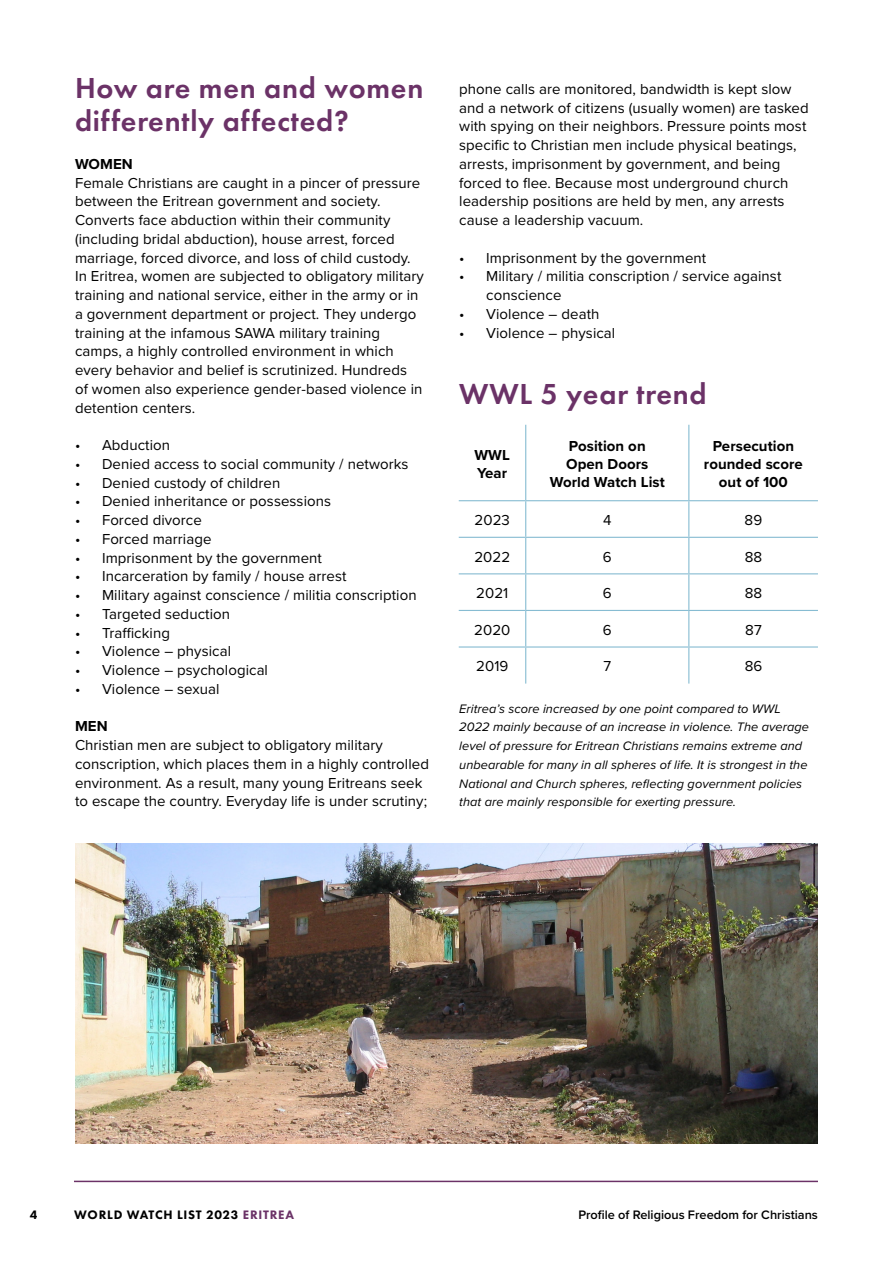
<style>
.page{position:relative;width:893px;height:1263px;background:#fff}
.page>*{position:absolute;margin:0;border:0;box-sizing:border-box;transform-origin:0 0}
.t1{font:600 30px/33px "Futura PT";letter-spacing:.025em;color:#6b3267}
.t2{font:15px/18.8px "Proxima Nova";letter-spacing:.005em;color:#000}
.t3{font:700 15px/18px "Proxima Nova";letter-spacing:.005em;color:#000;text-align:center}
.t4{font:italic 12.75px/18.8px "Proxima Nova";letter-spacing:.005em;color:#000}
.t5{font:600 12.75px "Proxima Nova";color:#000}
.t6{font:800 12.75px "Futura PT";letter-spacing:.06em;color:#000}
.s1{color:#6b3267}
</style>
<div class="page">
<hr style="left:74px;top:1181px;width:744px;height:1px;background:#6b3267">
<img style="left:75px;top:844px;width:743px;height:300px">
<hr style="left:525px;top:425px;width:1px;height:75px;background:#87bcd2">
<hr style="left:688px;top:425px;width:1px;height:75px;background:#87bcd2">
<hr style="left:459px;top:500px;width:67px;height:1px;background:#87bcd2">
<hr style="left:526px;top:500px;width:163px;height:1px;background:#87bcd2">
<hr style="left:525px;top:501px;width:1px;height:36px;background:#87bcd2">
<hr style="left:689px;top:500px;width:129px;height:1px;background:#87bcd2">
<hr style="left:688px;top:501px;width:1px;height:36px;background:#87bcd2">
<hr style="left:459px;top:537px;width:67px;height:1px;background:#87bcd2">
<hr style="left:526px;top:537px;width:163px;height:1px;background:#87bcd2">
<hr style="left:525px;top:538px;width:1px;height:35px;background:#87bcd2">
<hr style="left:689px;top:537px;width:129px;height:1px;background:#87bcd2">
<hr style="left:688px;top:538px;width:1px;height:35px;background:#87bcd2">
<hr style="left:459px;top:573px;width:67px;height:1px;background:#87bcd2">
<hr style="left:526px;top:573px;width:163px;height:1px;background:#87bcd2">
<hr style="left:525px;top:574px;width:1px;height:36px;background:#87bcd2">
<hr style="left:689px;top:573px;width:129px;height:1px;background:#87bcd2">
<hr style="left:688px;top:574px;width:1px;height:36px;background:#87bcd2">
<hr style="left:459px;top:610px;width:67px;height:1px;background:#87bcd2">
<hr style="left:526px;top:610px;width:163px;height:1px;background:#87bcd2">
<hr style="left:525px;top:611px;width:1px;height:35px;background:#87bcd2">
<hr style="left:689px;top:610px;width:129px;height:1px;background:#87bcd2">
<hr style="left:688px;top:611px;width:1px;height:35px;background:#87bcd2">
<hr style="left:459px;top:646px;width:67px;height:1px;background:#87bcd2">
<hr style="left:526px;top:646px;width:163px;height:1px;background:#87bcd2">
<hr style="left:525px;top:647px;width:1px;height:37px;background:#87bcd2">
<hr style="left:689px;top:646px;width:129px;height:1px;background:#87bcd2">
<hr style="left:688px;top:647px;width:1px;height:37px;background:#87bcd2">
<h1 class="t1" style="left:75px;top:71px;width:350px">How are men and women differently affected?</h1>
<p class="t3" style="left:75px;top:154px;width:59px">WOMEN</p>
<p class="t2" style="left:75px;top:172px;width:350px">Female Christians are caught in a pincer of pressure between the Eritrean government and society.<br>Converts face abduction within their community (including bridal abduction), house arrest, forced marriage, forced divorce, and loss of child custody.<br>In Eritrea, women are subjected to obligatory military training and national service, either in the army or in a government department or project. They undergo training at the infamous SAWA military training camps, a highly controlled environment in which every behavior and belief is scrutinized. Hundreds<br>of women also experience gender-based violence in detention centers.</p>
<p class="t2" style="left:75px;top:435px;width:97px">• Abduction</p>
<p class="t2" style="left:75px;top:454px;width:335px">• Denied access to social community / networks</p>
<p class="t2" style="left:75px;top:472px;width:207px">• Denied custody of children</p>
<p class="t2" style="left:75px;top:491px;width:258px">• Denied inheritance or possessions</p>
<p class="t2" style="left:75px;top:510px;width:128px">• Forced divorce</p>
<p class="t2" style="left:75px;top:529px;width:138px">• Forced marriage</p>
<p class="t2" style="left:75px;top:547px;width:249px">• Imprisonment by the government</p>
<p class="t2" style="left:75px;top:566px;width:273px">• Incarceration by family / house arrest</p>
<p class="t2" style="left:75px;top:585px;width:343px">• Military against conscience / militia conscription</p>
<p class="t2" style="left:75px;top:604px;width:157px">• Targeted seduction</p>
<p class="t2" style="left:75px;top:622px;width:96px">• Trafficking</p>
<p class="t2" style="left:75px;top:641px;width:158px">• Violence – physical</p>
<p class="t2" style="left:75px;top:660px;width:195px">• Violence – psychological</p>
<p class="t2" style="left:75px;top:679px;width:146px">• Violence – sexual</p>
<p class="t3" style="left:75px;top:717px;width:34px">MEN</p>
<p class="t2" style="left:75px;top:735px;width:355px">Christian men are subject to obligatory military conscription, which places them in a highly controlled environment. As a result, many young Eritreans seek to escape the country. Everyday life is under scrutiny;</p>
<p class="t2" style="left:459px;top:79px;width:351px">phone calls are monitored, bandwidth is kept slow and a network of citizens (usually women) are tasked with spying on their neighbors. Pressure points most specific to Christian men include physical beatings, arrests, imprisonment by government, and being forced to flee. Because most underground church leadership positions are held by men, any arrests cause a leadership vacuum.</p>
<p class="t2" style="left:459px;top:247px;width:249px">• Imprisonment by the government</p>
<p class="t2" style="left:486px;top:266px;width:297px;text-indent:-27px">• Military / militia conscription / service against conscience</p>
<p class="t2" style="left:459px;top:304px;width:142px">• Violence – death</p>
<p class="t2" style="left:459px;top:322px;width:158px">• Violence – physical</p>
<h1 class="t1" style="left:459px;top:377px;width:249px">WWL 5 year trend</h1>
<p class="t3" style="left:474px;top:445px;width:37px;text-align:left">WWL<br>Year</p>
<p class="t3" style="left:550px;top:436px;width:117px">Position on<br>Open Doors<br>World Watch List</p>
<p class="t3" style="left:704px;top:436px;width:100px">Persecution rounded score out of 100</p>
<p class="t2" style="left:475px;top:510px;width:37px">2023</p>
<p class="t2" style="left:603px;top:510px;width:10px">4</p>
<p class="t2" style="left:745px;top:510px;width:19px">89</p>
<p class="t2" style="left:474px;top:546px;width:37px">2022</p>
<p class="t2" style="left:603px;top:546px;width:10px">6</p>
<p class="t2" style="left:745px;top:546px;width:19px">88</p>
<p class="t2" style="left:476px;top:583px;width:34px">2021</p>
<p class="t2" style="left:603px;top:583px;width:10px">6</p>
<p class="t2" style="left:745px;top:583px;width:19px">88</p>
<p class="t2" style="left:474px;top:620px;width:38px">2020</p>
<p class="t2" style="left:603px;top:620px;width:10px">6</p>
<p class="t2" style="left:745px;top:620px;width:18px">87</p>
<p class="t2" style="left:476px;top:656px;width:34px">2019</p>
<p class="t2" style="left:603px;top:656px;width:9px">7</p>
<p class="t2" style="left:745px;top:656px;width:19px">86</p>
<p class="t4" style="left:459px;top:698px;width:351px">Eritrea’s score increased by one point compared to WWL 2022 mainly because of an increase in violence. The average level of pressure for Eritrean Christians remains extreme and unbearable for many in all spheres of life. It is strongest in the National and Church spheres, reflecting government policies that are mainly responsible for exerting pressure.</p>
<p class="t6" style="left:30px;top:1207px;width:9px">4</p>
<p class="t6" style="left:74px;top:1207px;width:222px">WORLD WATCH LIST 2023 <span class="s1">ERITREA</span></p>
<p class="t5" style="left:578px;top:1205px;width:241px">Profile of Religious Freedom for Christians</p>
</div>
